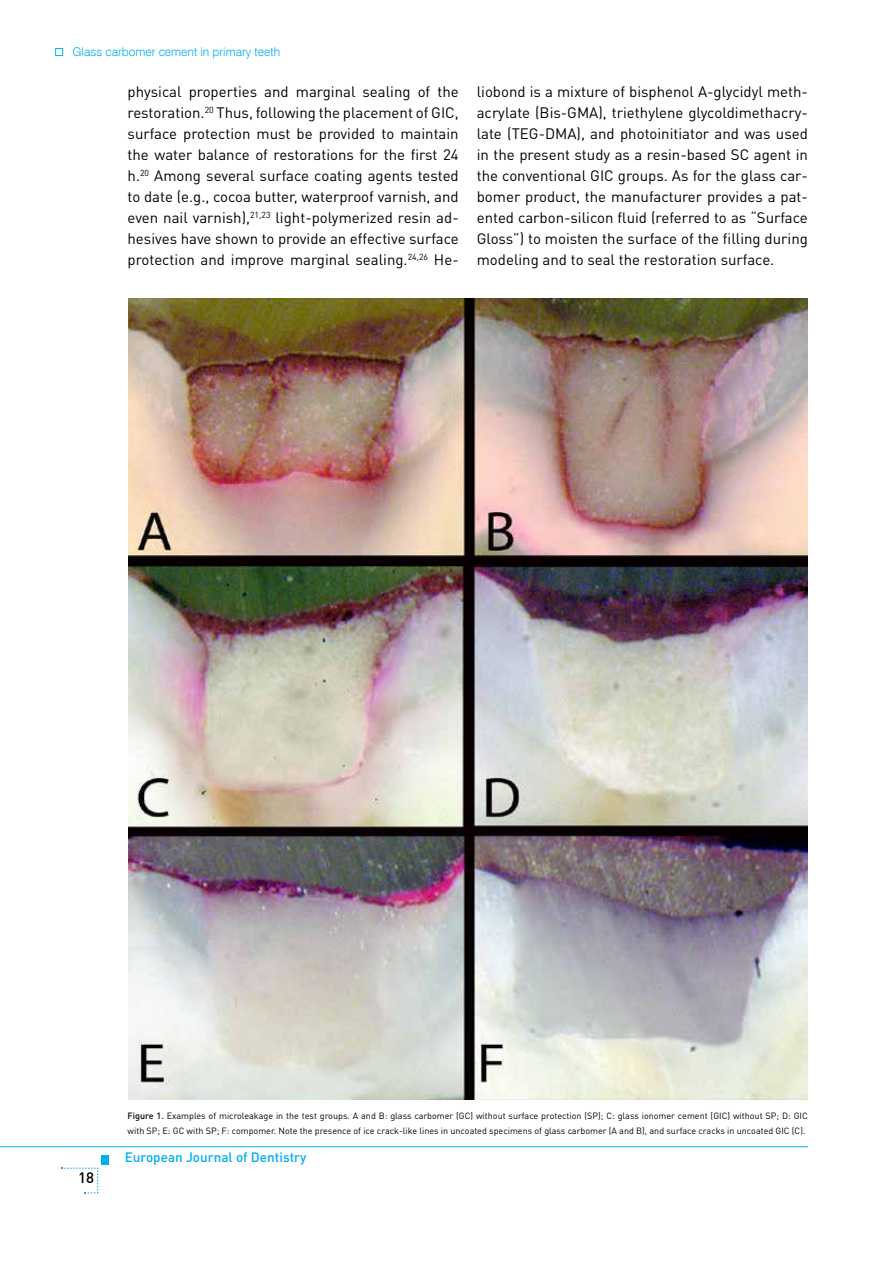
<style>
.page{position:relative;width:893px;height:1263px;background:#fff}
.page>*{position:absolute;margin:0;border:0;box-sizing:border-box;transform-origin:0 0}
.t1{font:15px/21px "DIN Pro";color:#000;text-align:justify}
.t2{font:500 15px "DIN Pro";color:#000}
.t3{font:500 13.5px "DIN Pro";color:#00aeef}
.t4{font:300 12px "Swiss 721 BT";color:#00aeef}
.t5{font:9px/15px "DIN Pro";color:#000}
.s1{font-weight:500}
</style>
<div class="page">
<hr style="left:0;top:1146px;width:808px;height:1px;background:#00aeef">
<div style="left:101px;top:1155px;width:7px;height:10px;background:#00aeef"></div>
<svg style="left:61px;top:1167px;width:37px;height:26px"></svg>
<img style="left:128px;top:298px;width:680px;height:801px">
<div style="left:55px;top:48px;width:8px;height:8px;border:1px solid #00aeef"></div>
<p class="t4" style="left:73px;top:44px;width:209px">Glass carbomer cement in primary teeth</p>
<p class="t1" style="left:128px;top:80px;width:333px">physical properties and marginal sealing of the restoration.<sup>20</sup> Thus, following the placement of GIC, surface protection must be provided to maintain the water balance of restorations for the first 24 h.<sup>20</sup> Among several surface coating agents tested to date (e.g., cocoa butter, waterproof varnish, and even nail varnish),<sup>21,23</sup> light-polymerized resin ad&shy;hesives have shown to provide an effective surface protection and improve marginal sealing.<sup>24,26</sup> He-</p>
<p class="t1" style="left:477px;top:80px;width:333px">liobond is a mixture of bisphenol A-glycidyl meth&shy;acrylate (Bis-GMA), triethylene glycoldimethacry&shy;late (TEG-DMA), and photoinitiator and was used in the present study as a resin-based SC agent in the conventional GIC groups. As for the glass car&shy;bomer product, the manufacturer provides a pat&shy;ented carbon-silicon fluid (referred to as “Surface Gloss”) to moisten the surface of the filling during modeling and to seal the restoration surface.</p>
<p class="t5" style="left:128px;top:1108px;width:682px"><span class="s1">Figure 1.</span> Examples of microleakage in the test groups. A and B: glass carbomer (GC) without surface protection (SP); C: glass ionomer cement (GIC) without SP; D: GIC with SP; E: GC with SP; F: compomer. Note the presence of ice crack-like lines in uncoated specimens of glass carbomer (A and B), and surface cracks in uncoated GIC (C).</p>
<p class="t2" style="left:78px;top:1167px;width:17px">18</p>
<p class="t3" style="left:125px;top:1148px;width:183px">European Journal of Dentistry</p>
</div>
